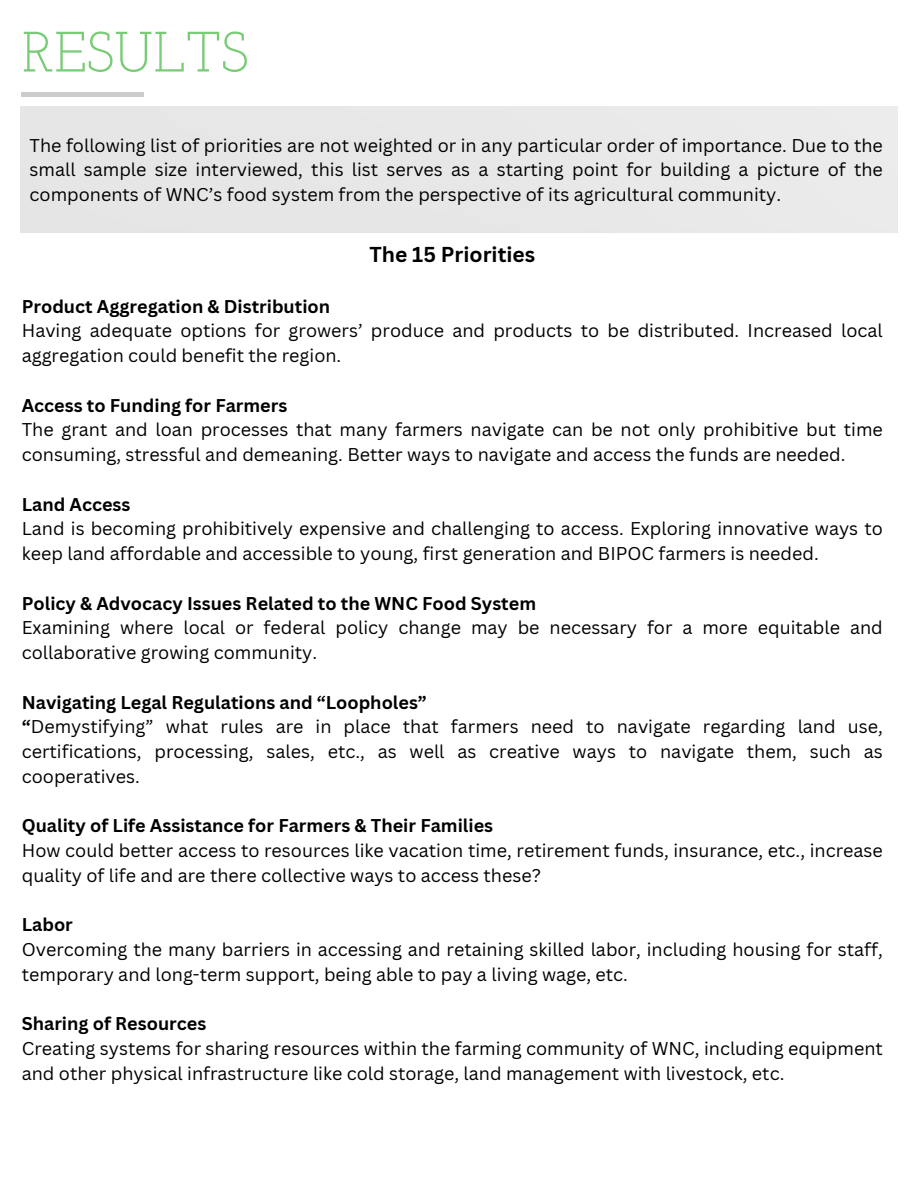
<style>
.page{position:relative;width:918px;height:1188px;background:#fff}
.page>*{position:absolute;margin:0;border:0;box-sizing:border-box;transform-origin:0 0}
.t1{font:56.85px "Josefin Slab";color:#78cc76}
.t2{font:700 21px "Canva Sans";color:#000}
.t3{font:18px/24.8px "Canva Sans";color:#000}
.t4{font:700 18px "Canva Sans";color:#000}
.s1{font-weight:700}
</style>
<div class="page">
<div style="left:22px;top:92px;width:122px;height:5px;background:#ccc"></div>
<p class="t1" style="left:22px;top:29px;width:228px">RESULTS</p>
<p class="t3" style="left:30px;top:132px;width:855px;text-align:justify">The following list of priorities are not weighted or in any particular order of importance. Due to the small sample size interviewed, this list serves as a starting point for building a picture of the components of WNC’s food system from the perspective of its agricultural community.</p>
<p class="t4" style="left:22px;top:294px;width:310px">Product Aggregation &amp; Distribution</p>
<p class="t2" style="left:369px;top:239px;width:167px">The 15 Priorities</p>
<p class="t3" style="left:22px;top:318px;width:863px">Having adequate options for growers’ produce and products to be distributed. Increased local aggregation could benefit the region.</p>
<p class="t4" style="left:22px;top:393px;width:267px">Access to Funding for Farmers</p>
<p class="t3" style="left:22px;top:417px;width:863px">The grant and loan processes that many farmers navigate can be not only prohibitive but time consuming, stressful and demeaning. Better ways to navigate and access the funds are needed.</p>
<p class="t4" style="left:22px;top:492px;width:110px">Land Access</p>
<p class="t3" style="left:22px;top:516px;width:863px">Land is becoming prohibitively expensive and challenging to access. Exploring innovative ways to keep land affordable and accessible to young, first generation and BIPOC farmers is needed.</p>
<p class="t4" style="left:22px;top:591px;width:516px">Policy &amp; Advocacy Issues Related to the WNC Food System</p>
<p class="t3" style="left:22px;top:615px;width:863px">Examining where local or federal policy change may be necessary for a more equitable and collaborative growing community.</p>
<p class="t4" style="left:22px;top:690px;width:407px">Navigating Legal Regulations and “Loopholes”</p>
<p class="t3" style="left:22px;top:714px;width:863px;text-align:justify"><span class="s1">“</span>Demystifying” what rules are in place that farmers need to navigate regarding land use, certifications, processing, sales, etc., as well as creative ways to navigate them, such as cooperatives.</p>
<p class="t4" style="left:22px;top:813px;width:473px">Quality of Life Assistance for Farmers &amp; Their Families</p>
<p class="t3" style="left:22px;top:838px;width:863px">How could better access to resources like vacation time, retirement funds, insurance, etc., increase quality of life and are there collective ways to access these?</p>
<p class="t4" style="left:22px;top:912px;width:53px">Labor</p>
<p class="t3" style="left:22px;top:937px;width:863px">Overcoming the many barriers in accessing and retaining skilled labor, including housing for staff, temporary and long-term support, being able to pay a living wage, etc.</p>
<p class="t4" style="left:22px;top:1011px;width:186px">Sharing of Resources</p>
<p class="t3" style="left:22px;top:1036px;width:863px">Creating systems for sharing resources within the farming community of WNC, including equipment and other physical infrastructure like cold storage, land management with livestock, etc.</p>
</div>
